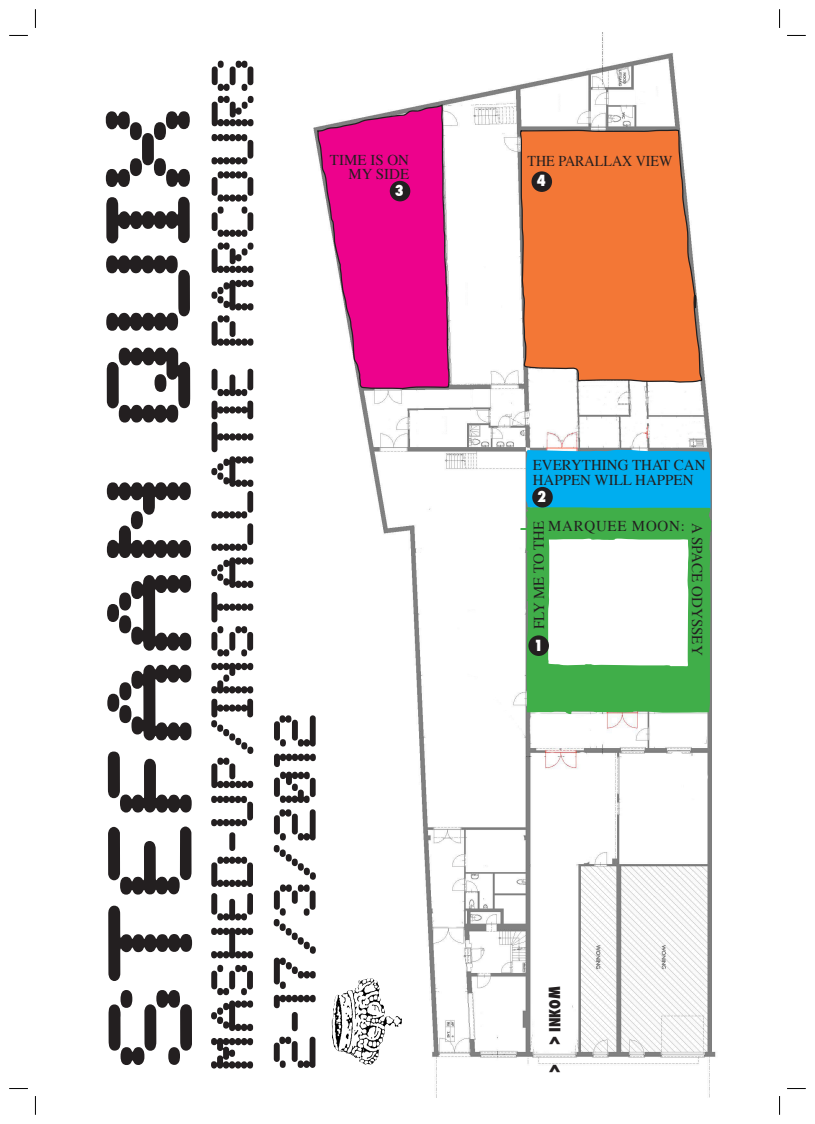
<style>
.page{position:relative;width:815px;height:1124px;background:#fff}
.page>*{position:absolute;margin:0;border:0;box-sizing:border-box;transform-origin:0 0}
.t1{font:125px "Synchro LET";letter-spacing:-.005em;color:#231f20;scale:1.2 1}
.t2{font:62.5px/62.4px "Synchro LET";color:#231f20}
.t3{font:15px "Times";color:#231f20}
.t4{font:15px "Times";color:#231f20;scale:.94 1}
.t5{font:15px "Times";letter-spacing:.05em;color:#231f20}
.t6{font:800 condensed 15px "Futura";color:#231f20}
.t7{font:800 condensed 15px "Futura";color:#fff}
</style>
<div class="page">
<img style="left:313px;top:32px;width:403px;height:1065px">
<div style="left:526px;top:449px;width:185px;height:57px;background:#00aeef"></div>
<svg style="left:519px;top:506px;width:194px;height:208px;background:#51b25c"></svg>
<svg style="left:316px;top:103px;width:133px;height:287px"></svg>
<svg style="left:520px;top:129px;width:182px;height:254px;background:#eb7f46"></svg>
<svg style="left:548px;top:538px;width:141px;height:128px"></svg>
<img style="left:331px;top:977px;width:71px;height:87px">
<div style="left:528px;top:635px;width:21px;height:21px;background:#231f20;border-radius:50%"></div>
<div style="left:532px;top:487px;width:21px;height:20px;background:#231f20;border-radius:50%"></div>
<div style="left:390px;top:181px;width:20px;height:20px;background:#231f20;border-radius:50%"></div>
<div style="left:531px;top:171px;width:21px;height:21px;background:#231f20;border-radius:50%"></div>
<svg style="left:9px;top:35px;width:19px;height:1px"></svg>
<svg style="left:787px;top:35px;width:19px;height:1px"></svg>
<svg style="left:9px;top:1088px;width:19px;height:1px"></svg>
<svg style="left:787px;top:1088px;width:19px;height:1px"></svg>
<svg style="left:35px;top:9px;width:1px;height:19px"></svg>
<svg style="left:35px;top:1096px;width:1px;height:18px"></svg>
<svg style="left:779px;top:9px;width:1px;height:19px"></svg>
<svg style="left:779px;top:1096px;width:1px;height:18px"></svg>
<h1 class="t1" style="left:61px;top:1070px;width:807px;rotate:-90deg">STEFAAN QUIX</h1>
<h2 class="t2" style="left:197px;top:1072px;width:1015px;rotate:-90deg">MASHED-UP/INSTALLATIE PARCOURS<br>2-17/3/2012</h2>
<p class="t3" style="left:330px;top:154px;width:81px">TIME IS ON</p>
<p class="t3" style="left:349px;top:168px;width:62px">MY SIDE</p>
<p class="t7" style="left:395px;top:180px;width:11px">3</p>
<p class="t4" style="left:528px;top:154px;width:156px">THE PARALLAX VIEW</p>
<p class="t7" style="left:537px;top:171px;width:11px">4</p>
<p class="t3" style="left:533px;top:458px;width:174px">EVERYTHING THAT CAN</p>
<p class="t3" style="left:533px;top:474px;width:162px">HAPPEN WILL HAPPEN</p>
<p class="t7" style="left:537px;top:486px;width:11px">2</p>
<p class="t3" style="left:533px;top:629px;width:110px;rotate:-90deg">FLY ME TO THE</p>
<p class="t5" style="left:548px;top:520px;width:138px">MARQUEE MOON:</p>
<p class="t3" style="left:703px;top:523px;width:134px;rotate:90deg">A SPACE ODYSSEY</p>
<p class="t7" style="left:534px;top:636px;width:11px">1</p>
<p class="t6" style="left:545px;top:1072px;width:88px;rotate:-90deg">&gt; &gt; INKOM</p>
</div>
